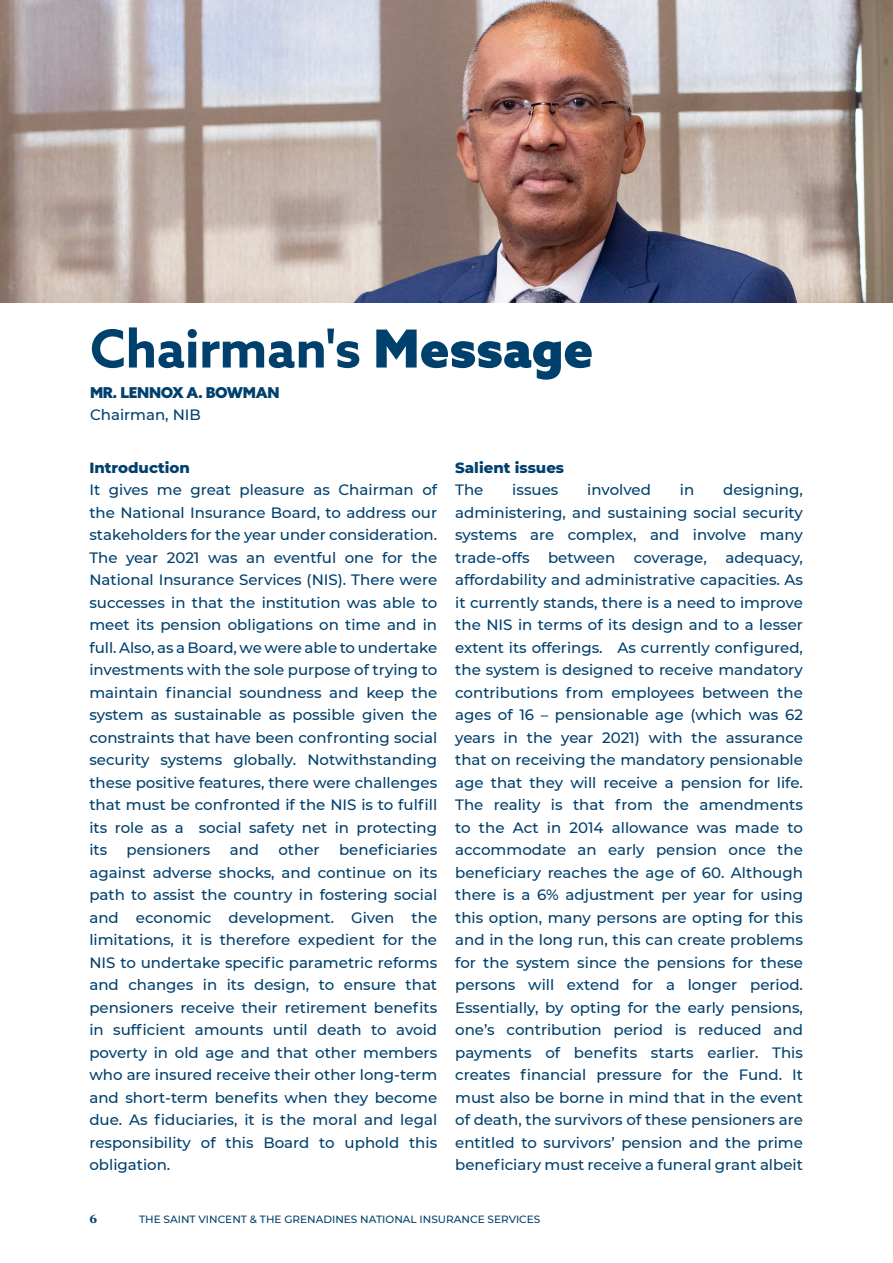
<style>
.page{position:relative;width:893px;height:1263px;background:#fff}
.page>*{position:absolute;margin:0;border:0;box-sizing:border-box;transform-origin:0 0}
.Headline_48_44_Left{font:700 52.5px "Azo Sans";letter-spacing:-.005em;color:#00406d}
.Copy_Text_10_14_Full{font:500 15px/22.5px "Montserrat";color:#00406d;text-align:justify}
.Copy_Text_10_14_Full-2{font:800 15px "Montserrat";color:#00406d}
.Headline_21_25_Left{font:900 15px "Azo Sans";letter-spacing:-.02em;color:#00406d}
.t1{font:700 12px "Georgia";color:#00406d}
.t2{font:500 10.5px "Montserrat";color:#00406d}
.s1{font-weight:900}
</style>
<div class="page">
<img style="left:0;top:0;width:893px;height:303px">
<p class="Headline_48_44_Left" style="left:90px;top:314px;width:505px">Chairman's <span class="s1">Message</span></p>
<p class="Headline_21_25_Left" style="left:90px;top:382px;width:191px">MR. LENNOX A. BOWMAN</p>
<p class="Copy_Text_10_14_Full" style="left:90px;top:403px;width:112px">Chairman, NIB</p>
<p class="Copy_Text_10_14_Full-2" style="left:89px;top:456px;width:102px">Introduction</p>
<p class="Copy_Text_10_14_Full" style="left:89px;top:478px;width:349px">It gives me great pleasure as Chairman of the National Insurance Board, to address our stakeholders for the year under consideration.<br>The year 2021 was an eventful one for the National Insurance Services (NIS). There were successes in that the institution was able to meet its pension obligations on time and in full. Also, as a Board, we were able to undertake investments with the sole purpose of trying to maintain financial soundness and keep the system as sustainable as possible given the constraints that have been confronting social security systems globally. Notwithstanding these positive features, there were challenges that must be confronted if the NIS is to fulfill its role as a social safety net in protecting its</p>
<p class="Copy_Text_10_14_Full-2" style="left:455px;top:456px;width:110px">Salient issues</p>
<p class="Copy_Text_10_14_Full" style="left:455px;top:478px;width:30px">The</p>
<p class="Copy_Text_10_14_Full" style="left:512px;top:478px;width:48px">issues</p>
<p class="Copy_Text_10_14_Full" style="left:587px;top:478px;width:65px">involved</p>
<p class="Copy_Text_10_14_Full" style="left:680px;top:478px;width:16px">in</p>
<p class="Copy_Text_10_14_Full" style="left:455px;top:478px;width:349px;text-indent:268px">designing, administering, and sustaining social security systems are complex, and involve many trade-offs between coverage, adequacy, affordability and administrative capacities. As it currently stands, there is a need to improve the NIS in terms of its design and to a lesser extent its offerings. As currently configured, the system is designed to receive mandatory contributions from employees between the ages of 16 – pensionable age (which was 62 years in the year 2021) with the assurance that on receiving the mandatory pensionable age that they will receive a pension for life.<br>The reality is that from the amendments to the Act in 2014 allowance was made to accommodate an early pension once the beneficiary reaches the age of 60. Although there is a 6% adjustment per year for using this option, many persons are opting for this and in the long run, this can create problems for the system since the pensions for these persons will extend for a longer period.<br>Essentially, by opting for the early pensions, one’s contribution period is reduced and payments of benefits starts earlier. This creates financial pressure for the Fund. It must also be borne in mind that in the event of death, the survivors of these pensioners are entitled to survivors’ pension and the prime beneficiary must receive a funeral grant albeit</p>
<p class="Copy_Text_10_14_Full" style="left:89px;top:838px;width:349px;text-indent:250px">beneficiaries against adverse shocks, and continue on its path to assist the country in fostering social and economic development. Given the limitations, it is therefore expedient for the NIS to undertake specific parametric reforms and changes in its design, to ensure that pensioners receive their retirement benefits in sufficient amounts until death to avoid poverty in old age and that other members who are insured receive their other long-term and short-term benefits when they become due. As fiduciaries, it is the moral and legal responsibility of this Board to uphold this obligation.</p>
<p class="Copy_Text_10_14_Full" style="left:127px;top:838px;width:85px">pensioners</p>
<p class="Copy_Text_10_14_Full" style="left:230px;top:838px;width:31px">and</p>
<p class="Copy_Text_10_14_Full" style="left:278px;top:838px;width:43px">other</p>
<p class="t1" style="left:89px;top:1211px;width:9px">6</p>
<p class="t2" style="left:139px;top:1211px;width:403px">THE SAINT VINCENT &amp; THE GRENADINES NATIONAL INSURANCE SERVICES</p>
</div>
